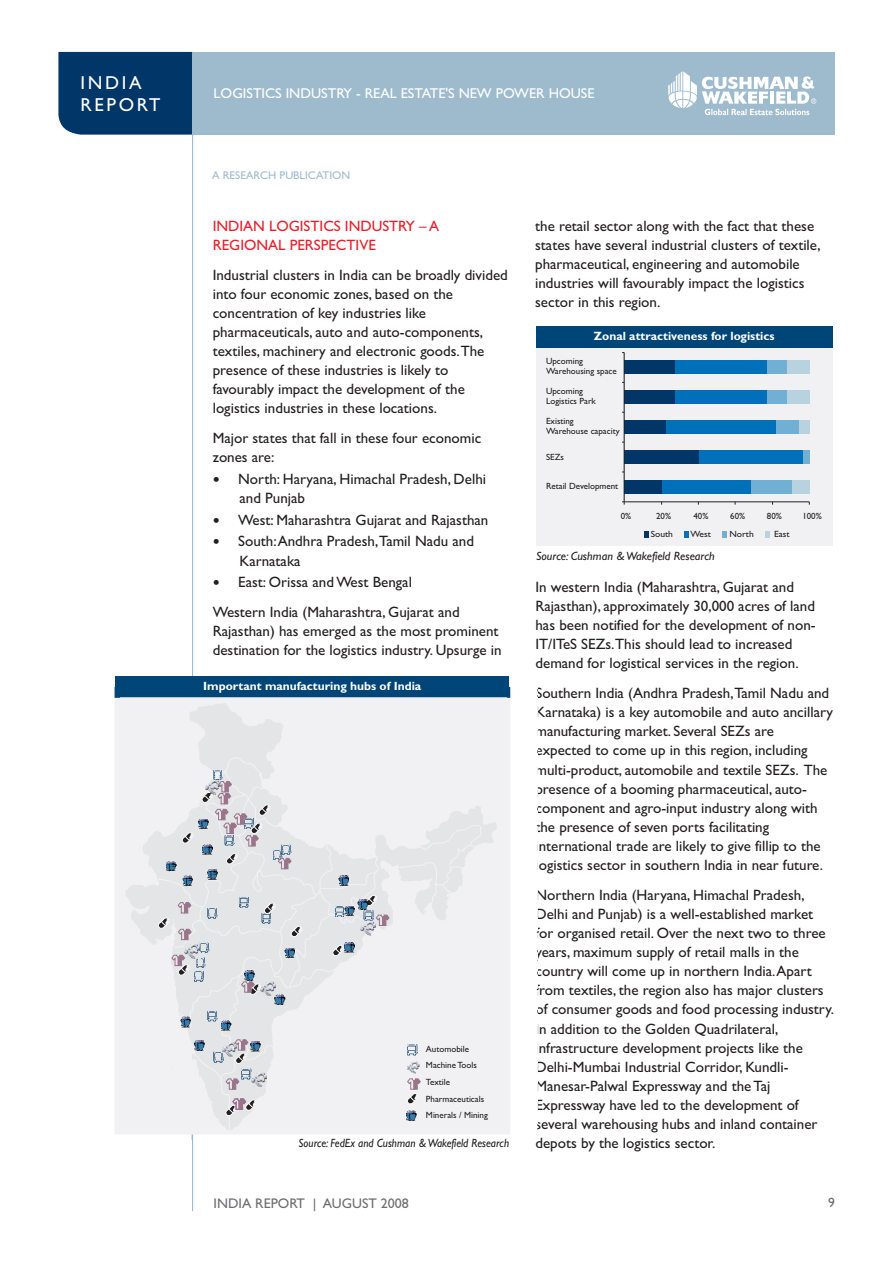
<style>
.page{position:relative;width:893px;height:1263px;background:#fff}
.page>*{position:absolute;margin:0;border:0;box-sizing:border-box;transform-origin:0 0}
.t1{font:18.75px/21.8px "Gill Sans";letter-spacing:.14em;color:#fff}
.t2{font:15px/19px "Gill Sans";color:#231f20}
.t3{font:15px/19px "Gill Sans";color:#ed1c29}
.t4{font:14.25px "Gill Sans";color:#fff}
.t5{font:13.95px "Gill Sans";color:#6d6e70}
.t6{font:13.5px "Gill Sans";color:#6d6e70}
.t7{font:700 12px "Gill Sans";color:#fff}
.t8{font:italic 12px "Gill Sans";color:#231f20;scale:.92 1}
.t9{font:italic 12px "Gill Sans";color:#231f20}
.t10{font:11.25px "Gill Sans";color:#9ebbce}
.t11{font:9px/16.6px "Gill Sans";color:#231f20}
.t12{font:9px "Gill Sans";color:#231f20;scale:1.06 1}
</style>
<div class="page">
<div style="left:193px;top:52px;width:641px;height:83px;background:#9ebbce"></div>
<div style="left:58px;top:52px;width:134px;height:83px;background:#003768"></div>
<hr style="left:192px;top:52px;width:1px;height:1159px;background:#9ebbce">
<svg style="left:668px;top:71px;width:149px;height:44px"></svg>
<div style="left:536px;top:326px;width:296px;height:220px;background:#f1f1f3"></div>
<div style="left:536px;top:326px;width:296px;height:22px;background:#004577"></div>
<div style="left:624px;top:480px;width:38px;height:14px;background:#003768"></div>
<div style="left:624px;top:450px;width:75px;height:14px;background:#003768"></div>
<div style="left:624px;top:420px;width:41px;height:14px;background:#003768"></div>
<div style="left:624px;top:390px;width:50px;height:14px;background:#003768"></div>
<div style="left:624px;top:360px;width:50px;height:14px;background:#003768"></div>
<div style="left:662px;top:480px;width:89px;height:14px;background:#0070ba"></div>
<div style="left:699px;top:450px;width:104px;height:14px;background:#0070ba"></div>
<div style="left:665px;top:420px;width:111px;height:14px;background:#0070ba"></div>
<div style="left:674px;top:390px;width:93px;height:14px;background:#0070ba"></div>
<div style="left:674px;top:360px;width:93px;height:14px;background:#0070ba"></div>
<div style="left:751px;top:480px;width:41px;height:14px;background:#72afd4"></div>
<div style="left:803px;top:450px;width:6px;height:14px;background:#72afd4"></div>
<div style="left:776px;top:420px;width:22px;height:14px;background:#72afd4"></div>
<div style="left:767px;top:390px;width:20px;height:14px;background:#72afd4"></div>
<div style="left:767px;top:360px;width:20px;height:14px;background:#72afd4"></div>
<div style="left:792px;top:480px;width:17px;height:14px;background:#b7d3df"></div>
<div style="left:798px;top:420px;width:11px;height:14px;background:#b7d3df"></div>
<div style="left:787px;top:390px;width:22px;height:14px;background:#b7d3df"></div>
<div style="left:787px;top:360px;width:22px;height:14px;background:#b7d3df"></div>
<hr style="left:623px;top:353px;width:1px;height:149px;background:#231f20">
<hr style="left:624px;top:501px;width:185px;height:1px;background:#231f20">
<svg style="left:644px;top:531px;width:4px;height:6px"></svg>
<svg style="left:684px;top:531px;width:4px;height:6px"></svg>
<svg style="left:722px;top:531px;width:5px;height:6px"></svg>
<svg style="left:765px;top:531px;width:5px;height:6px"></svg>
<div style="left:116px;top:676px;width:393px;height:22px;background:#004577"></div>
<img style="left:114px;top:687px;width:424px;height:453px">
<img style="left:121px;top:695px;width:385px;height:437px">
<svg style="left:156px;top:756px;width:326px;height:375px"></svg>
<p class="t1" style="left:81px;top:74px;width:81px">INDIA<br>REPORT</p>
<p class="t4" style="left:214px;top:89px;width:382px">LOGISTICS INDUSTRY - REAL ESTATE'S NEW POWER HOUSE</p>
<p class="t10" style="left:212px;top:171px;width:139px">A RESEARCH PUBLICATION</p>
<p class="t3" style="left:213px;top:218px;width:228px">INDIAN LOGISTICS INDUSTRY – A<br>REGIONAL PERSPECTIVE</p>
<p class="t2" style="left:213px;top:267px;width:297px">Industrial clusters in India can be broadly divided into four economic zones, based on the concentration of key industries like pharmaceuticals, auto and auto-components, textiles, machinery and electronic goods.The presence of these industries is likely to favourably impact the development of the logistics industries in these locations.</p>
<p class="t2" style="left:213px;top:430px;width:270px">Major states that fall in these four economic zones are:</p>
<p class="t2" style="left:238px;top:471px;width:249px">North: Haryana, Himachal Pradesh, Delhi and Punjab</p>
<p class="t2" style="left:238px;top:510px;width:252px;line-height:21.8px">West: Maharashtra Gujarat and Rajasthan<br>South: Andhra Pradesh,Tamil Nadu and</p>
<p class="t2" style="left:238px;top:551px;width:175px;line-height:21.8px">Karnataka<br>East: Orissa and West Bengal</p>
<p class="t2" style="left:213px;top:604px;width:290px">Western India (Maharashtra, Gujarat and<br>Rajasthan) has emerged as the most prominent destination for the logistics industry. Upsurge in</p>
<p class="t7" style="left:203px;top:682px;width:219px">Important manufacturing hubs of India</p>
<p class="t11" style="left:426px;top:1041px;width:63px">Automobile<br>Machine Tools<br>Textile<br>Pharmaceuticals<br>Minerals / Mining</p>
<p class="t8" style="left:298px;top:1135px;width:230px">Source: FedEx and Cushman &amp; Wakefield Research</p>
<p class="t5" style="left:214px;top:1198px;width:196px">INDIA REPORT | AUGUST 2008</p>
<p class="t2" style="left:535px;top:218px;width:287px">the retail sector along with the fact that these states have several industrial clusters of textile, pharmaceutical, engineering and automobile industries will favourably impact the logistics sector in this region.</p>
<p class="t7" style="left:594px;top:332px;width:182px">Zonal attractiveness for logistics</p>
<p class="t11" style="left:546px;top:357px;width:72px;line-height:10.5px">Upcoming<br>Warehousing space</p>
<p class="t11" style="left:546px;top:387px;width:51px;line-height:10.5px">Upcoming<br>Logistics Park</p>
<p class="t11" style="left:546px;top:416px;width:75px;line-height:10.5px">Existing<br>Warehouse capacity</p>
<p class="t11" style="left:546px;top:449px;width:19px">SEZs</p>
<p class="t11" style="left:546px;top:478px;width:74px">Retail Development</p>
<p class="t11" style="left:620px;top:509px;width:12px">0%</p>
<p class="t11" style="left:656px;top:509px;width:16px">20%</p>
<p class="t11" style="left:693px;top:509px;width:16px">40%</p>
<p class="t11" style="left:730px;top:509px;width:16px">60%</p>
<p class="t11" style="left:767px;top:509px;width:16px">80%</p>
<p class="t11" style="left:802px;top:509px;width:21px">100%</p>
<p class="t12" style="left:650px;top:531px;width:23px">South</p>
<p class="t12" style="left:690px;top:531px;width:21px">West</p>
<p class="t12" style="left:729px;top:531px;width:25px">North</p>
<p class="t12" style="left:774px;top:531px;width:16px">East</p>
<p class="t9" style="left:536px;top:549px;width:180px">Source: Cushman &amp; Wakefield Research</p>
<p class="t2" style="left:535px;top:579px;width:282px">In western India (Maharashtra, Gujarat and Rajasthan), approximately 30,000 acres of land has been notified for the development of non-IT/ITeS SEZs.This should lead to increased demand for logistical services in the region.</p>
<p class="t2" style="left:535px;top:685px;width:299px">Southern India (Andhra Pradesh,Tamil Nadu and Karnataka) is a key automobile and auto ancillary manufacturing market. Several SEZs are expected to come up in this region, including multi-product, automobile and textile SEZs. The presence of a booming pharmaceutical, auto&shy;component and agro-input industry along with the presence of seven ports facilitating international trade are likely to give fillip to the logistics sector in southern India in near future.</p>
<p class="t2" style="left:535px;top:887px;width:300px">Northern India (Haryana, Himachal Pradesh, Delhi and Punjab) is a well-established market for organised retail. Over the next two to three years, maximum supply of retail malls in the country will come up in northern India. Apart from textiles, the region also has major clusters of consumer goods and food processing industry.<br>In addition to the Golden Quadrilateral, infrastructure development projects like the Delhi-Mumbai Industrial Corridor, Kundli-Manesar-Palwal Expressway and the Taj Expressway have led to the development of several warehousing hubs and inland container depots by the logistics sector.</p>
<p class="t6" style="left:828px;top:1198px;width:8px">9</p>
</div>
